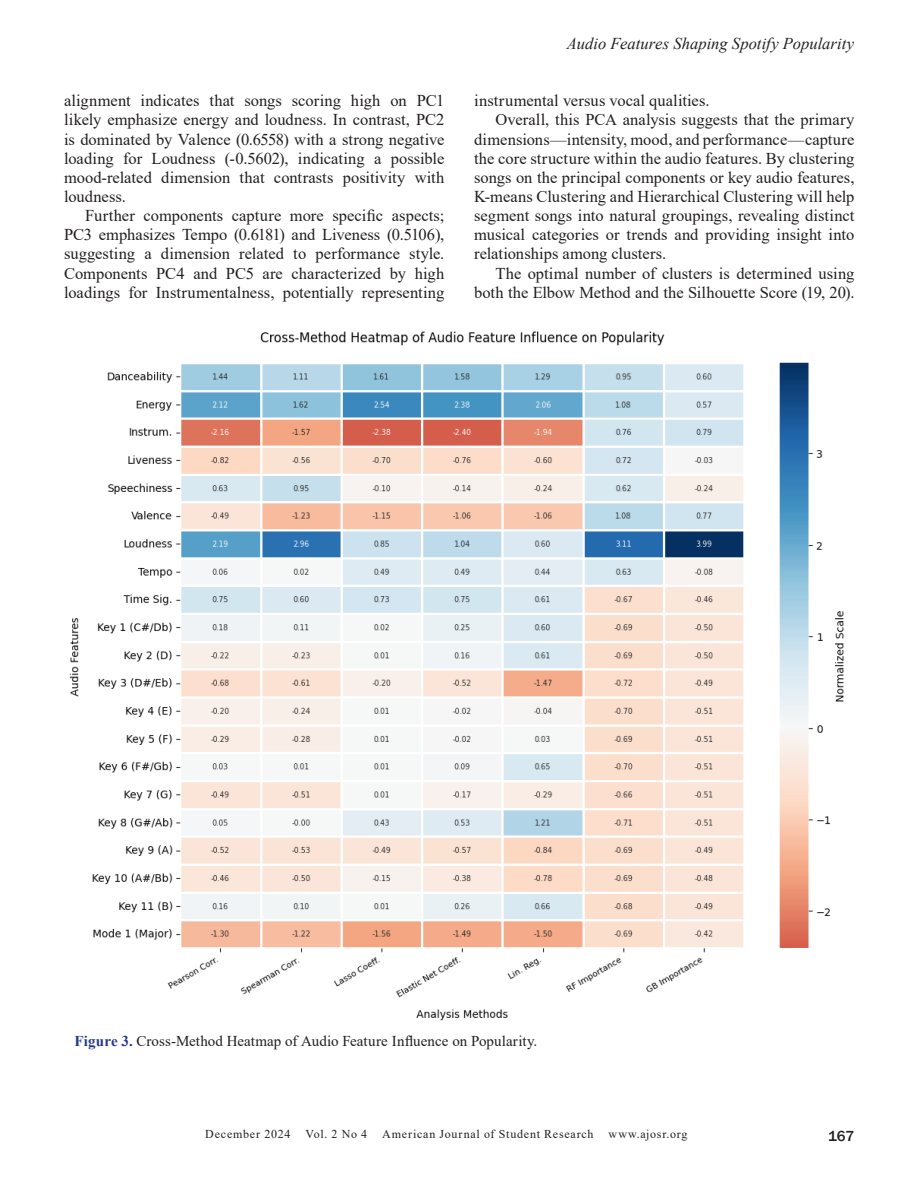
<style>
.page{position:relative;width:918px;height:1188px;background:#fff}
.page>*{position:absolute;margin:0;border:0;box-sizing:border-box;transform-origin:0 0}
._4_3_Body{font:16.5px/19.2px "Times New Roman";letter-spacing:.005em;color:#231f20;text-align:justify}
.t1{font:italic 16.5px "Times New Roman";letter-spacing:.005em;color:#231f20}
._6_2_Figure_-_text{font:15px "Times New Roman";letter-spacing:.005em;color:#231f20}
.t2{font:500 15px "Franklin Gothic";color:#231f20}
.t3{font:12px "Times New Roman";letter-spacing:.06em;color:#231f20}
.s1{font-weight:700;color:#273a8c}
</style>
<div class="page">
<img style="left:69px;top:331px;width:775px;height:690px">
<p class="_4_3_Body" style="left:64px;top:91px;width:382px">alignment indicates that songs scoring high on PC1 likely emphasize energy and loudness. In contrast, PC2 is dominated by Valence (0.6558) with a strong negative loading for Loudness (-0.5602), indicating a possible mood-related dimension that contrasts positivity with loudness.</p>
<p class="_4_3_Body" style="left:64px;top:205px;width:382px;text-indent:21px">Further components capture more specific aspects; PC3 emphasizes Tempo (0.6181) and Liveness (0.5106), suggesting a dimension related to performance style.<br>Components PC4 and PC5 are characterized by high loadings for Instrumentalness, potentially representing</p>
<p class="t1" style="left:567px;top:32px;width:289px">Audio Features Shaping Spotify Popularity</p>
<p class="_4_3_Body" style="left:474px;top:91px;width:237px">instrumental versus vocal qualities.</p>
<p class="_4_3_Body" style="left:474px;top:110px;width:382px;text-indent:21px">Overall, this PCA analysis suggests that the primary dimensions—intensity, mood, and performance—capture the core structure within the audio features. By clustering songs on the principal components or key audio features, K-means Clustering and Hierarchical Clustering will help segment songs into natural groupings, revealing distinct musical categories or trends and providing insight into relationships among clusters.</p>
<p class="_4_3_Body" style="left:474px;top:263px;width:382px;text-align:right">The optimal number of clusters is determined using both the Elbow Method and the Silhouette Score (19, 20).</p>
<p class="_6_2_Figure_-_text" style="left:74px;top:1030px;width:464px"><span class="s1">Figure 3.</span> Cross-Method Heatmap of Audio Feature Influence on Popularity.</p>
<p class="t3" style="left:205px;top:1126px;width:87px">December 2024</p>
<p class="t3" style="left:305px;top:1126px;width:63px">Vol. 2 No 4</p>
<p class="t3" style="left:382px;top:1126px;width:213px">American Journal of Student Research</p>
<p class="t3" style="left:609px;top:1126px;width:80px">www.ajosr.org</p>
<p class="t2" style="left:828px;top:1127px;width:28px">167</p>
</div>
